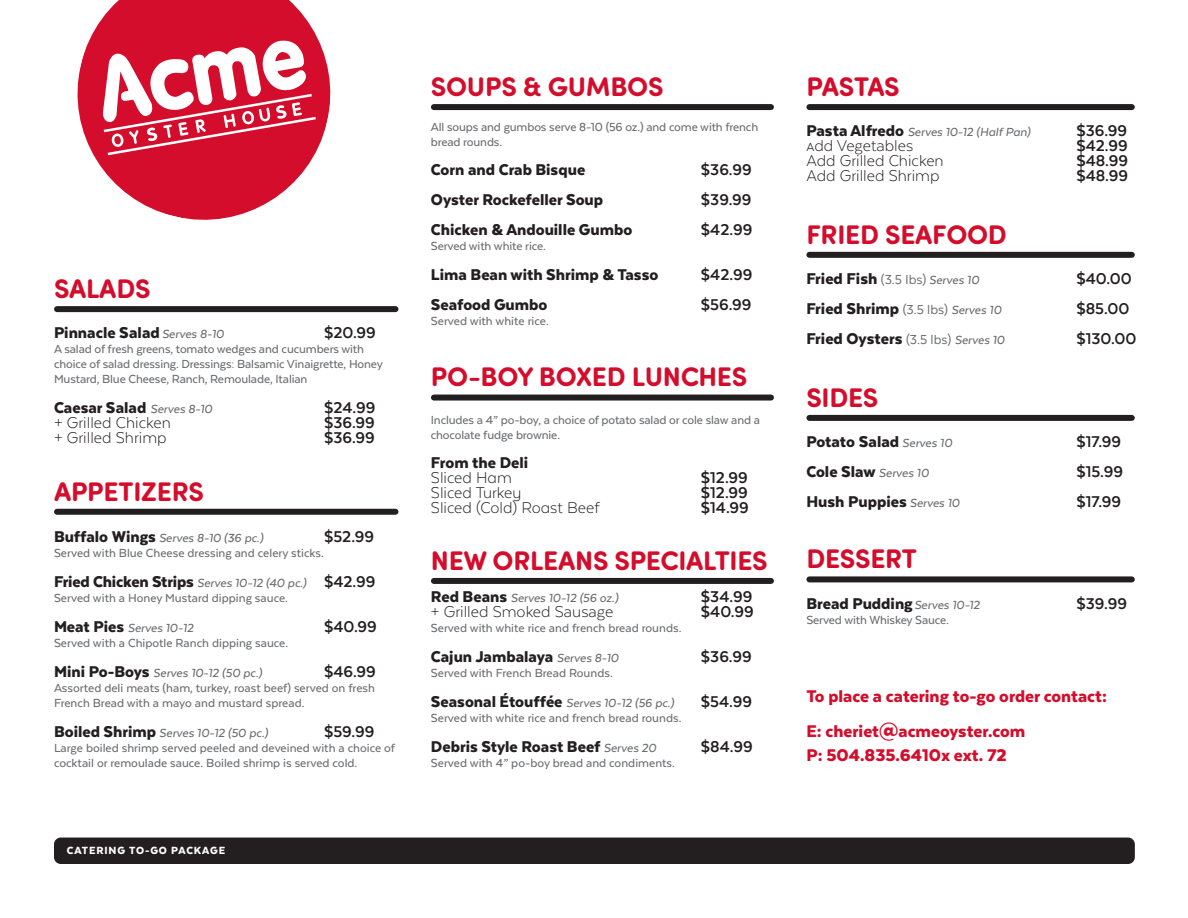
<style>
.page{position:relative;width:1188px;height:918px;background:#fff}
.page>*{position:absolute;margin:0;border:0;box-sizing:border-box;transform-origin:0 0}
.t1{font:700 27px "Sofia Pro Soft";letter-spacing:-.01em;color:#d30d2b}
.t2{font:900 19.5px "Texta";color:#d30d2b}
.t3{font:900 18px "Texta";color:#231f20}
.t4{font:700 18px "Texta";color:#231f20}
.t5{font:300 18px "Texta";color:#231f20}
.t6{font:300 18px "Texta Alt";color:#231f20}
.t7{font:900 18px "Texta Alt";color:#231f20}
.t8{font:500 13.5px/15px "Texta";color:#6c6d70}
.t9{font:italic 500 13.5px "Texta";color:#6c6d70}
.t10{font:900 12px "Texta";letter-spacing:.075em;color:#fff}
.s1{font-weight:500;font-style:italic;font-size:13.5px;color:#6c6d70}
.s2{font-weight:900;font-style:normal;font-size:18px;color:#231f20}
.s3{font-weight:700}
.s4{font-weight:400;font-size:13.5px}
.s5{font-weight:400;font-size:15px;color:#6c6d70}
</style>
<div class="page">
<div style="left:54px;top:838px;width:1081px;height:26px;background:#231f20;border-radius:7px"></div>
<svg style="left:77px;top:0;width:254px;height:220px;fill:#d30d2b"></svg>
<svg style="left:103px;top:39px;width:213px;height:116px"></svg>
<div style="left:57px;top:509px;width:339px;height:6px;background:#231f20"></div>
<div style="left:57px;top:306px;width:339px;height:6px;background:#231f20"></div>
<div style="left:434px;top:104px;width:337px;height:6px;background:#231f20"></div>
<div style="left:434px;top:395px;width:337px;height:6px;background:#231f20"></div>
<div style="left:434px;top:578px;width:337px;height:6px;background:#231f20"></div>
<div style="left:809px;top:104px;width:323px;height:6px;background:#231f20"></div>
<div style="left:809px;top:252px;width:323px;height:6px;background:#231f20"></div>
<div style="left:809px;top:415px;width:323px;height:6px;background:#231f20"></div>
<div style="left:809px;top:576px;width:323px;height:6px;background:#231f20"></div>
<p class="t1" style="left:54px;top:269px;width:98px">SALADS</p>
<p class="t3" style="left:54px;top:324px;width:171px">Pinnacle Salad <span class="s1">Serves 8-10</span></p>
<p class="t4" style="left:324px;top:324px;width:53px">$20.99</p>
<p class="t8" style="left:54px;top:342px;width:331px">A salad of fresh greens, tomato wedges and cucumbers with choice of salad dressing. Dressings: Balsamic Vinaigrette, Honey<br>Mustard, Blue Cheese, Ranch, Remoulade, Italian</p>
<p class="t3" style="left:54px;top:399px;width:160px">Caesar Salad <span class="s1">Serves 8-10</span></p>
<p class="t4" style="left:324px;top:399px;width:53px">$24.99</p>
<p class="t5" style="left:54px;top:414px;width:118px">+ Grilled Chicken</p>
<p class="t4" style="left:324px;top:414px;width:52px">$36.99</p>
<p class="t5" style="left:54px;top:429px;width:114px">+ Grilled Shrimp</p>
<p class="t4" style="left:324px;top:429px;width:52px">$36.99</p>
<p class="t1" style="left:54px;top:471px;width:151px">APPETIZERS</p>
<p class="t9" style="left:54px;top:531px;width:211px"><span class="s2">Buffalo Wings</span> Serves 8-10 (36 pc.)</p>
<p class="t4" style="left:324px;top:527px;width:52px">$52.99</p>
<p class="t8" style="left:54px;top:545px;width:271px">Served with Blue Cheese dressing and celery sticks.</p>
<p class="t3" style="left:54px;top:572px;width:323px">Fried Chicken Strips <span class="s1">Serves 10-12 (40 pc.)</span> <span class="s3">$42.99</span></p>
<p class="t8" style="left:54px;top:590px;width:235px">Served with a Honey Mustard dipping sauce.</p>
<p class="t9" style="left:54px;top:621px;width:141px"><span class="s2">Meat Pies</span> Serves 10-12</p>
<p class="t4" style="left:324px;top:617px;width:54px">$40.99</p>
<p class="t8" style="left:54px;top:635px;width:236px">Served with a Chipotle Ranch dipping sauce.</p>
<p class="t9" style="left:54px;top:666px;width:210px"><span class="s2">Mini Po-Boys</span> Serves 10-12 (50 pc.)</p>
<p class="t4" style="left:324px;top:662px;width:53px">$46.99</p>
<p class="t8" style="left:54px;top:680px;width:323px">Assorted deli meats (ham, turkey, roast beef) served on fresh<br>French Bread with a mayo and mustard spread.</p>
<p class="t9" style="left:54px;top:726px;width:216px"><span class="s2">Boiled Shrimp</span> Serves 10-12 (50 pc.)</p>
<p class="t4" style="left:324px;top:722px;width:52px">$59.99</p>
<p class="t8" style="left:54px;top:740px;width:343px">Large boiled shrimp served peeled and deveined with a choice of cocktail or remoulade sauce. Boiled shrimp is served cold.</p>
<p class="t10" style="left:67px;top:845px;width:160px">CATERING TO-GO PACKAGE</p>
<p class="t1" style="left:431px;top:67px;width:234px">SOUPS &amp; GUMBOS</p>
<p class="t8" style="left:431px;top:120px;width:329px">All soups and gumbos serve 8-10 (56 oz.) and come with french bread rounds.</p>
<p class="t3" style="left:431px;top:161px;width:156px">Corn and Crab Bisque</p>
<p class="t4" style="left:701px;top:161px;width:52px">$36.99</p>
<p class="t3" style="left:431px;top:191px;width:174px">Oyster Rockefeller Soup</p>
<p class="t4" style="left:701px;top:191px;width:52px">$39.99</p>
<p class="t3" style="left:431px;top:221px;width:203px">Chicken &amp; Andouille Gumbo</p>
<p class="t4" style="left:701px;top:221px;width:53px">$42.99</p>
<p class="t8" style="left:431px;top:239px;width:116px">Served with white rice.</p>
<p class="t3" style="left:431px;top:266px;width:229px">Lima Bean with Shrimp &amp; Tasso</p>
<p class="t4" style="left:701px;top:266px;width:53px">$42.99</p>
<p class="t3" style="left:431px;top:296px;width:118px">Seafood Gumbo</p>
<p class="t4" style="left:701px;top:296px;width:52px">$56.99</p>
<p class="t8" style="left:431px;top:314px;width:119px">Served with white rice.</p>
<p class="t1" style="left:431px;top:357px;width:318px">PO-BOY BOXED LUNCHES</p>
<p class="t8" style="left:431px;top:413px;width:331px">Includes a 4” po-boy, a choice of potato salad or cole slaw and a chocolate fudge brownie.</p>
<p class="t7" style="left:431px;top:453px;width:99px">From the Deli</p>
<p class="t6" style="left:431px;top:469px;width:82px">Sliced Ham</p>
<p class="t4" style="left:701px;top:469px;width:48px">$12.99</p>
<p class="t6" style="left:431px;top:484px;width:92px">Sliced Turkey</p>
<p class="t4" style="left:701px;top:484px;width:48px">$12.99</p>
<p class="t6" style="left:431px;top:499px;width:170px">Sliced (Cold) Roast Beef</p>
<p class="t4" style="left:701px;top:499px;width:49px">$14.99</p>
<p class="t1" style="left:431px;top:541px;width:338px">NEW ORLEANS SPECIALTIES</p>
<p class="t9" style="left:431px;top:591px;width:189px"><span class="s2">Red Beans</span> Serves 10-12 (56 oz.)</p>
<p class="t4" style="left:701px;top:587px;width:53px">$34.99</p>
<p class="t5" style="left:431px;top:602px;width:184px">+ Grilled Smoked Sausage</p>
<p class="t4" style="left:701px;top:602px;width:54px">$40.99</p>
<p class="t8" style="left:431px;top:620px;width:252px">Served with white rice and french bread rounds.</p>
<p class="t3" style="left:431px;top:647px;width:189px">Cajun Jambalaya <span class="s1">Serves 8-10</span></p>
<p class="t4" style="left:701px;top:647px;width:52px">$36.99</p>
<p class="t8" style="left:431px;top:665px;width:183px">Served with French Bread Rounds.</p>
<p class="t9" style="left:431px;top:696px;width:245px"><span class="s2">Seasonal Étouffée</span> Serves 10-12 (56 pc.)</p>
<p class="t4" style="left:701px;top:692px;width:53px">$54.99</p>
<p class="t8" style="left:431px;top:710px;width:252px">Served with white rice and french bread rounds.</p>
<p class="t3" style="left:431px;top:737px;width:227px">Debris Style Roast Beef <span class="s1">Serves 20</span></p>
<p class="t4" style="left:701px;top:737px;width:53px">$84.99</p>
<p class="t8" style="left:431px;top:755px;width:245px">Served with 4” po-boy bread and condiments.</p>
<p class="t1" style="left:806px;top:67px;width:95px">PASTAS</p>
<p class="t9" style="left:806px;top:125px;width:225px"><span class="s2">Pasta Alfredo</span> Serves 10-12 (Half Pan)</p>
<p class="t4" style="left:1076px;top:122px;width:52px">$36.99</p>
<p class="t5" style="left:806px;top:137px;width:108px"><span class="s4">A</span>dd Vegetables</p>
<p class="t4" style="left:1076px;top:137px;width:53px">$42.99</p>
<p class="t5" style="left:806px;top:152px;width:139px">Add Grilled Chicken</p>
<p class="t4" style="left:1076px;top:152px;width:53px">$48.99</p>
<p class="t5" style="left:806px;top:167px;width:135px">Add Grilled Shrimp</p>
<p class="t4" style="left:1076px;top:167px;width:53px">$48.99</p>
<p class="t1" style="left:806px;top:214px;width:202px">FRIED SEAFOOD</p>
<p class="t3" style="left:806px;top:269px;width:174px">Fried Fish <span class="s5">(3.5 lbs)</span> <span class="s1">Serves 10</span></p>
<p class="t4" style="left:1076px;top:270px;width:57px">$40.00</p>
<p class="t3" style="left:806px;top:299px;width:197px">Fried Shrimp <span class="s5">(3.5 lbs)</span> <span class="s1">Serves 10</span></p>
<p class="t4" style="left:1076px;top:300px;width:55px">$85.00</p>
<p class="t3" style="left:806px;top:329px;width:200px">Fried Oysters <span class="s5">(3.5 lbs)</span> <span class="s1">Serves 10</span></p>
<p class="t4" style="left:1076px;top:330px;width:62px">$130.00</p>
<p class="t1" style="left:806px;top:378px;width:74px">SIDES</p>
<p class="t3" style="left:806px;top:432px;width:147px">Potato Salad <span class="s1">Serves 10</span></p>
<p class="t4" style="left:1076px;top:433px;width:46px">$17.99</p>
<p class="t3" style="left:806px;top:462px;width:124px">Cole Slaw <span class="s1">Serves 10</span></p>
<p class="t4" style="left:1076px;top:463px;width:48px">$15.99</p>
<p class="t3" style="left:806px;top:492px;width:155px">Hush Puppies <span class="s1">Serves 10</span></p>
<p class="t4" style="left:1076px;top:493px;width:46px">$17.99</p>
<p class="t1" style="left:806px;top:539px;width:112px">DESSERT</p>
<p class="t3" style="left:806px;top:594px;width:175px">Bread Pudding<span class="s1">Serves 10-12</span></p>
<p class="t4" style="left:1076px;top:595px;width:52px">$39.99</p>
<p class="t8" style="left:806px;top:613px;width:144px">Served with Whiskey Sauce.</p>
<p class="t2" style="left:806px;top:686px;width:302px">To place a catering to-go order contact:</p>
<p class="t2" style="left:806px;top:721px;width:220px">E: cheriet@acmeoyster.com</p>
<p class="t2" style="left:806px;top:745px;width:202px">P: 504.835.6410x ext. 72</p>
</div>
